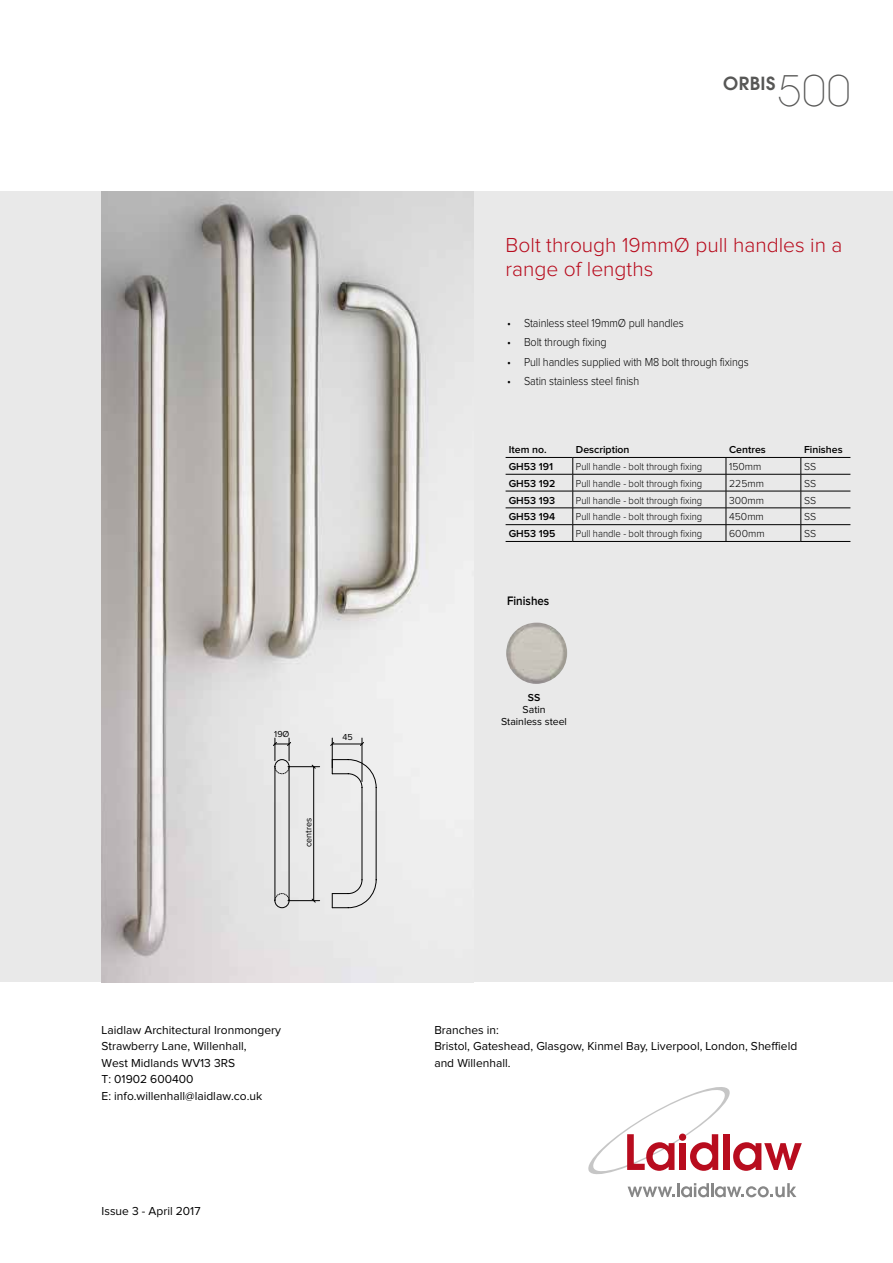
<style>
.page{position:relative;width:893px;height:1263px;background:#fff}
.page>*{position:absolute;margin:0;border:0;box-sizing:border-box;transform-origin:0 0}
.t1{font:200 42px "Avant Garde LT";color:#575756}
.t2{font:300 21px/24px "Proxima Nova";color:#b80c1e}
.t3{font:600 18px "Avant Garde";letter-spacing:.03em;color:#575756}
.t4{font:600 12.75px "Proxima Nova";color:#000;scale:.9 1}
.t5{font:12px/16.5px "Proxima Nova";color:#000}
.t6{font:300 12px "Proxima Nova";letter-spacing:-.01em;color:#000;scale:.9 1}
.t7{font:300 10.5px "Proxima Nova";color:#000;scale:.9 1}
.t8{font:600 10.5px "Proxima Nova";color:#000}
.t9{font:300 10.5px "Proxima Nova";color:#000}
.t10{font:10.5px/12px "Proxima Nova";color:#000;text-align:center}
.t11{font:9px "Proxima Nova";color:#000}
</style>
<div class="page">
<div style="left:0;top:191px;width:893px;height:791px;background:#e9e9e9"></div>
<img style="left:506px;top:622px;width:61px;height:62px;border-radius:30px">
<hr style="left:506px;top:457px;width:67px;height:1px;background:#000">
<hr style="left:573px;top:457px;width:153px;height:1px;background:#000">
<hr style="left:726px;top:457px;width:75px;height:1px;background:#000">
<hr style="left:801px;top:457px;width:49px;height:1px;background:#000">
<hr style="left:506px;top:474px;width:67px;height:1px;background:#000">
<hr style="left:573px;top:474px;width:153px;height:1px;background:#000">
<hr style="left:726px;top:474px;width:75px;height:1px;background:#000">
<hr style="left:801px;top:474px;width:49px;height:1px;background:#000">
<hr style="left:506px;top:491px;width:67px;height:1px;background:#000">
<hr style="left:573px;top:491px;width:153px;height:1px;background:#000">
<hr style="left:726px;top:491px;width:75px;height:1px;background:#000">
<hr style="left:801px;top:491px;width:49px;height:1px;background:#000">
<hr style="left:506px;top:508px;width:67px;height:1px;background:#000">
<hr style="left:573px;top:508px;width:153px;height:1px;background:#000">
<hr style="left:726px;top:508px;width:75px;height:1px;background:#000">
<hr style="left:801px;top:508px;width:49px;height:1px;background:#000">
<hr style="left:506px;top:524px;width:67px;height:1px;background:#000">
<hr style="left:573px;top:524px;width:153px;height:1px;background:#000">
<svg style="left:572px;top:458px;width:1px;height:83px"></svg>
<hr style="left:726px;top:524px;width:75px;height:1px;background:#000">
<svg style="left:726px;top:458px;width:1px;height:83px"></svg>
<hr style="left:801px;top:524px;width:49px;height:1px;background:#000">
<svg style="left:801px;top:458px;width:1px;height:83px"></svg>
<hr style="left:506px;top:541px;width:67px;height:1px;background:#000">
<hr style="left:573px;top:541px;width:153px;height:1px;background:#000">
<hr style="left:726px;top:541px;width:75px;height:1px;background:#000">
<hr style="left:801px;top:541px;width:49px;height:1px;background:#000">
<img style="left:102px;top:191px;width:372px;height:791px">
<svg style="left:273px;top:738px;width:103px;height:170px"></svg>
<svg style="left:588px;top:1087px;width:214px;height:110px"></svg>
<h1 class="t1" style="left:778px;top:66px;width:74px">500</h1>
<h3 class="t3" style="left:723px;top:72px;width:54px">ORBIS</h3>
<h2 class="t2" style="left:506px;top:234px;width:338px">Bolt through 19mmØ pull handles in a range of lengths</h2>
<p class="t6" style="left:507px;top:318px;width:198px">• Stainless steel 19mmØ pull handles</p>
<p class="t6" style="left:507px;top:337px;width:112px">• Bolt through fixing</p>
<p class="t6" style="left:507px;top:356px;width:270px">• Pull handles supplied with M8 bolt through fixings</p>
<p class="t6" style="left:507px;top:375px;width:148px">• Satin stainless steel finish</p>
<p class="t8" style="left:509px;top:445px;width:39px">Item no.</p>
<p class="t8" style="left:576px;top:445px;width:55px">Description</p>
<p class="t8" style="left:729px;top:445px;width:38px">Centres</p>
<p class="t8" style="left:804px;top:445px;width:40px">Finishes</p>
<p class="t8" style="left:509px;top:462px;width:46px">GH53 191</p>
<p class="t7" style="left:576px;top:462px;width:142px">Pull handle - bolt through fixing</p>
<p class="t9" style="left:729px;top:462px;width:34px">150mm</p>
<p class="t9" style="left:804px;top:462px;width:14px">SS</p>
<p class="t8" style="left:509px;top:478px;width:48px">GH53 192</p>
<p class="t7" style="left:576px;top:478px;width:142px">Pull handle - bolt through fixing</p>
<p class="t9" style="left:729px;top:478px;width:36px">225mm</p>
<p class="t9" style="left:804px;top:478px;width:14px">SS</p>
<p class="t8" style="left:509px;top:495px;width:48px">GH53 193</p>
<p class="t7" style="left:576px;top:495px;width:142px">Pull handle - bolt through fixing</p>
<p class="t9" style="left:729px;top:495px;width:37px">300mm</p>
<p class="t9" style="left:804px;top:495px;width:14px">SS</p>
<p class="t8" style="left:509px;top:512px;width:48px">GH53 194</p>
<p class="t7" style="left:576px;top:512px;width:142px">Pull handle - bolt through fixing</p>
<p class="t9" style="left:729px;top:512px;width:36px">450mm</p>
<p class="t9" style="left:804px;top:512px;width:14px">SS</p>
<p class="t8" style="left:509px;top:529px;width:48px">GH53 195</p>
<p class="t7" style="left:576px;top:529px;width:142px">Pull handle - bolt through fixing</p>
<p class="t9" style="left:729px;top:529px;width:37px">600mm</p>
<p class="t9" style="left:804px;top:529px;width:14px">SS</p>
<p class="t4" style="left:507px;top:595px;width:48px">Finishes</p>
<p class="t11" style="left:274px;top:729px;width:17px">19Ø</p>
<p class="t11" style="left:342px;top:733px;width:12px">45</p>
<p class="t11" style="left:304px;top:847px;width:31px;rotate:-90deg">centres</p>
<p class="t8" style="left:528px;top:693px;width:14px">SS</p>
<p class="t10" style="left:501px;top:704px;width:67px">Satin<br>Stainless steel</p>
<p class="t5" style="left:102px;top:1022px;width:181px">Laidlaw Architectural Ironmongery<br>Strawberry Lane, Willenhall,<br>West Midlands WV13 3RS<br>T: 01902 600400<br>E: info.willenhall@laidlaw.co.uk</p>
<p class="t5" style="left:434px;top:1022px;width:364px">Branches in:<br>Bristol, Gateshead, Glasgow, Kinmel Bay, Liverpool, London, Sheffield and Willenhall.</p>
<p class="t5" style="left:102px;top:1203px;width:100px">Issue 3 - April 2017</p>
</div>
